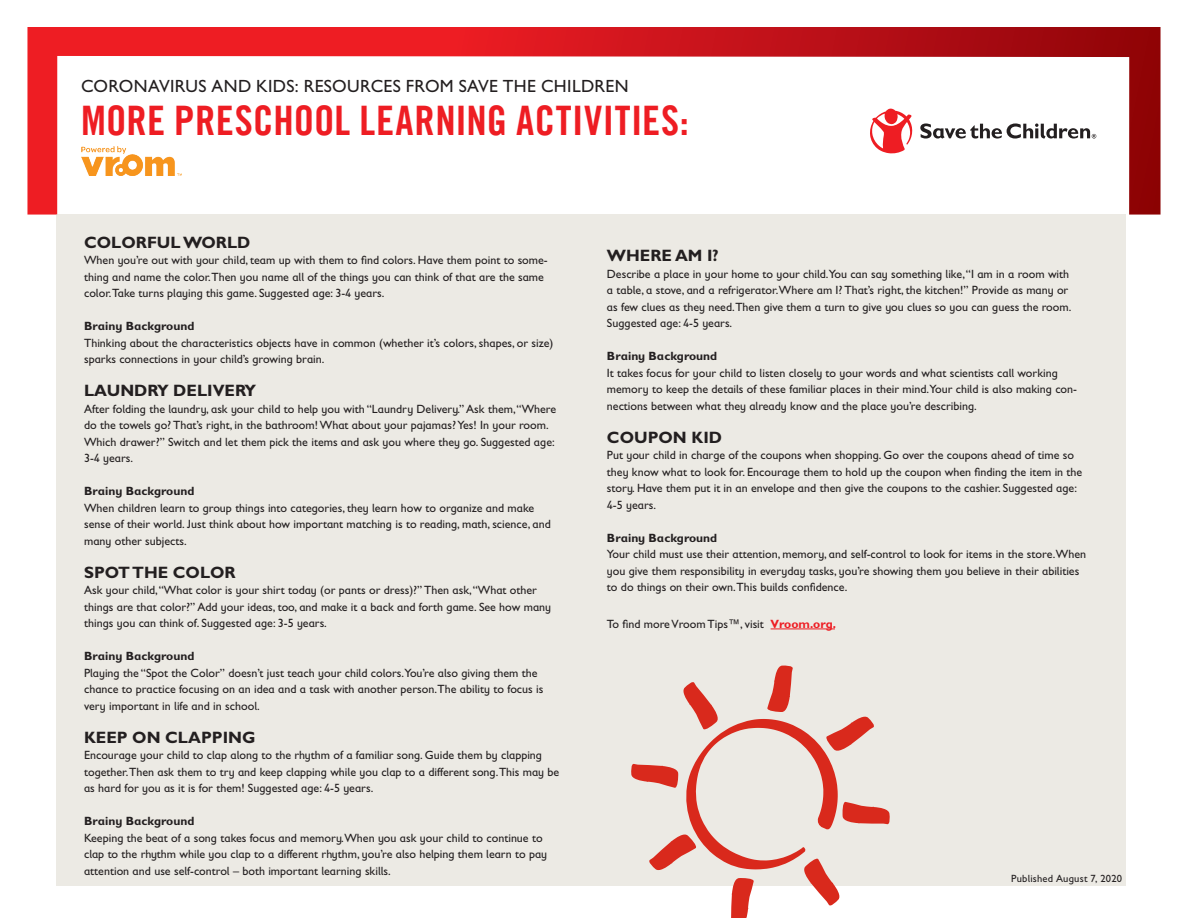
<style>
.page{position:relative;width:1188px;height:918px;background:#fff}
.page>*{position:absolute;margin:0;border:0;box-sizing:border-box;transform-origin:0 0}
.t1{font:40.8px "Trade Gothic LT Com Bd Cn 20";letter-spacing:.01em;color:#ee1d23}
.t2{font:17.7px "Gill Sans Infant Std";letter-spacing:.02em;color:#231f20}
.t3{font:700 16.5px "Gill Sans Infant Std";color:#231f20}
.t4{font:12px/16.5px "Gill Sans Infant Std";color:#231f20}
.t5{font:700 12px "Gill Sans Infant Std";color:#231f20}
.t6{font:10.5px "Gill Sans Infant Std";letter-spacing:.02em;color:#231f20}
.s1{font-weight:700;color:#ee1d23}
</style>
<div class="page">
<svg style="left:27px;top:27px;width:1134px;height:188px"></svg>
<svg style="left:870px;top:108px;width:44px;height:46px"></svg>
<svg style="left:920px;top:123px;width:176px;height:16px"></svg>
<div style="left:57px;top:214px;width:1069px;height:672px;background:#eceae4"></div>
<img style="left:81px;top:147px;width:101px;height:29px">
<svg style="left:631px;top:666px;width:259px;height:252px"></svg>
<hr style="left:771px;top:629px;width:64px;height:1px;background:#ee1d23">
<p class="t2" style="left:81px;top:75px;width:549px">CORONAVIRUS AND KIDS: RESOURCES FROM SAVE THE CHILDREN</p>
<p class="t1" style="left:81px;top:95px;width:609px">MORE PRESCHOOL LEARNING ACTIVITIES:</p>
<p class="t3" style="left:84px;top:233px;width:168px">COLORFUL WORLD</p>
<p class="t4" style="left:84px;top:252px;width:465px">When you’re out with your child, team up with them to find colors. Have them point to some&shy;thing and name the color.Then you name all of the things you can think of that are the same color.Take turns playing this game. Suggested age: 3-4 years.</p>
<p class="t5" style="left:84px;top:319px;width:112px">Brainy Background</p>
<p class="t4" style="left:84px;top:335px;width:471px">Thinking about the characteristics objects have in common (whether it’s colors, shapes, or size) sparks connections in your child’s growing brain.</p>
<p class="t3" style="left:84px;top:381px;width:174px">LAUNDRY DELIVERY</p>
<p class="t4" style="left:84px;top:401px;width:474px">After folding the laundry, ask your child to help you with “Laundry Delivery.” Ask them, “Where do the towels go? That’s right, in the bathroom! What about your pajamas? Yes! In your room.<br>Which drawer?” Switch and let them pick the items and ask you where they go. Suggested age:<br>3-4 years.</p>
<p class="t5" style="left:84px;top:484px;width:112px">Brainy Background</p>
<p class="t4" style="left:84px;top:500px;width:468px">When children learn to group things into categories, they learn how to organize and make sense of their world. Just think about how important matching is to reading, math, science, and many other subjects.</p>
<p class="t3" style="left:84px;top:563px;width:153px">SPOT THE COLOR</p>
<p class="t4" style="left:84px;top:582px;width:469px">Ask your child, “What color is your shirt today (or pants or dress)?” Then ask, “What other things are that color?” Add your ideas, too, and make it a back and forth game. See how many things you can think of. Suggested age: 3-5 years.</p>
<p class="t5" style="left:84px;top:649px;width:112px">Brainy Background</p>
<p class="t4" style="left:84px;top:665px;width:461px">Playing the “Spot the Color” doesn’t just teach your child colors.You’re also giving them the chance to practice focusing on an idea and a task with another person.The ability to focus is very important in life and in school.</p>
<p class="t3" style="left:84px;top:728px;width:173px">KEEP ON CLAPPING</p>
<p class="t4" style="left:84px;top:747px;width:477px">Encourage your child to clap along to the rhythm of a familiar song. Guide them by clapping together.Then ask them to try and keep clapping while you clap to a different song.This may be as hard for you as it is for them! Suggested age: 4-5 years.</p>
<p class="t5" style="left:84px;top:814px;width:112px">Brainy Background</p>
<p class="t4" style="left:84px;top:830px;width:465px">Keeping the beat of a song takes focus and memory.When you ask your child to continue to clap to the rhythm while you clap to a different rhythm, you’re also helping them learn to pay attention and use self-control – both important learning skills.</p>
<p class="t3" style="left:607px;top:246px;width:113px">WHERE AM I?</p>
<p class="t4" style="left:607px;top:265px;width:466px">Describe a place in your home to your child.You can say something like, “I am in a room with a table, a stove, and a refrigerator.Where am I? That’s right, the kitchen!” Provide as many or as few clues as they need.Then give them a turn to give you clues so you can guess the room.<br>Suggested age: 4-5 years.</p>
<p class="t5" style="left:607px;top:349px;width:112px">Brainy Background</p>
<p class="t4" style="left:607px;top:364px;width:472px">It takes focus for your child to listen closely to your words and what scientists call working memory to keep the details of these familiar places in their mind.Your child is also making con&shy;nections between what they already know and the place you’re describing.</p>
<p class="t3" style="left:607px;top:427px;width:117px">COUPON KID</p>
<p class="t4" style="left:607px;top:447px;width:477px">Put your child in charge of the coupons when shopping. Go over the coupons ahead of time so they know what to look for. Encourage them to hold up the coupon when finding the item in the story. Have them put it in an envelope and then give the coupons to the cashier. Suggested age:<br>4-5 years.</p>
<p class="t5" style="left:607px;top:531px;width:112px">Brainy Background</p>
<p class="t4" style="left:607px;top:546px;width:481px">Your child must use their attention, memory, and self-control to look for items in the store.When you give them responsibility in everyday tasks, you’re showing them you believe in their abilities to do things on their own.This builds confidence.</p>
<p class="t4" style="left:607px;top:615px;width:231px">To find more Vroom Tips™, visit <span class="s1">Vroom.org.</span></p>
<p class="t6" style="left:1011px;top:873px;width:113px">Published August 7, 2020</p>
</div>
